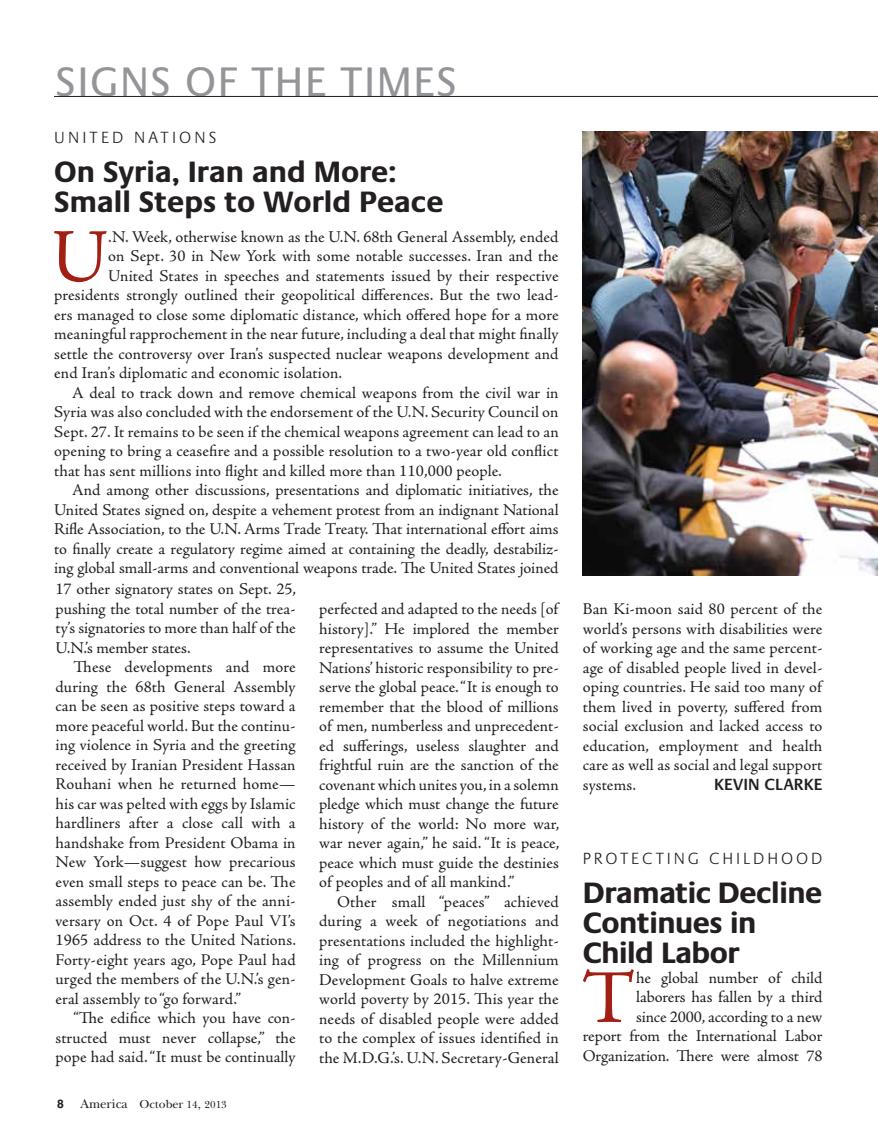
<style>
.page{position:relative;width:878px;height:1134px;background:#fff}
.page>*{position:absolute;margin:0;border:0;box-sizing:border-box;transform-origin:0 0}
.t1{font:76.2px "Adobe Jenson Pro";color:#a21f14}
.t2{font:42px "Praxis LT Pro";letter-spacing:.035em;color:#939598}
.t3{font:700 30px/30px "Praxis LT Pro";letter-spacing:-.015em;color:#231f20}
.t4{font:16.5px/19.5px "Adobe Jenson Pro";letter-spacing:.005em;color:#231f20;text-align:justify}
.t5{font:300 16.5px "Praxis LT Pro";letter-spacing:.175em;color:#231f20}
.t6{font:600 16.5px "Praxis LT Pro";letter-spacing:.01em;color:#231f20}
.t7{font:12.75px "New Baskerville ITC";color:#231f20}
.s1{font-family:"Helvetica LT Std";font-weight:700;font-size:12px}
.s2{font-size:12px}
.s3{font-size:10.5px}
</style>
<div class="page">
<hr style="left:54px;top:96px;width:824px;height:1px;background:#231f20">
<img style="left:583px;top:132px;width:295px;height:444px">
<h2 class="t2" style="left:56px;top:58px;width:403px">SIGNS OF THE TIMES</h2>
<p class="t5" style="left:54px;top:128px;width:164px">UNITED N ATIONS</p>
<h3 class="t3" style="left:54px;top:157px;width:391px">On Syria, Iran and More:<br>Small Steps to World Peace</h3>
<h1 class="t1" style="left:51px;top:214px;width:59px">U</h1>
<p class="t4" style="left:108px;top:227px;width:452px">.N. Week, otherwise known as the U.N. 68th General Assembly, ended</p>
<p class="t4" style="left:108px;top:247px;width:451px">on Sept. 30 in New York with some notable successes. Iran and the</p>
<p class="t4" style="left:108px;top:266px;width:452px">United States in speeches and statements issued by their respective</p>
<p class="t4" style="left:54px;top:286px;width:506px">presidents strongly outlined their geopolitical differences. But the two lead-</p>
<p class="t4" style="left:54px;top:305px;width:506px">ers managed to close some diplomatic distance, which offered hope for a more</p>
<p class="t4" style="left:54px;top:325px;width:506px">meaningful rapprochement in the near future, including a deal that might finally</p>
<p class="t4" style="left:54px;top:344px;width:506px">settle the controversy over Iran’s suspected nuclear weapons development and</p>
<p class="t4" style="left:54px;top:364px;width:289px">end Iran’s diplomatic and economic isolation.</p>
<p class="t4" style="left:72px;top:383px;width:488px">A deal to track down and remove chemical weapons from the civil war in</p>
<p class="t4" style="left:54px;top:403px;width:506px">Syria was also concluded with the endorsement of the U.N. Security Council on</p>
<p class="t4" style="left:54px;top:422px;width:506px">Sept. 27. It remains to be seen if the chemical weapons agreement can lead to an</p>
<p class="t4" style="left:54px;top:442px;width:506px">opening to bring a ceasefire and a possible resolution to a two-year old conflict</p>
<p class="t4" style="left:54px;top:461px;width:449px">that has sent millions into flight and killed more than 110,000 people.</p>
<p class="t4" style="left:72px;top:481px;width:488px">And among other discussions, presentations and diplomatic initiatives, the</p>
<p class="t4" style="left:54px;top:500px;width:506px">United States signed on, despite a vehement protest from an indignant National</p>
<p class="t4" style="left:54px;top:520px;width:506px">Rifle Association, to the U.N. Arms Trade Treaty. That international effort aims</p>
<p class="t4" style="left:54px;top:539px;width:506px">to finally create a regulatory regime aimed at containing the deadly, destabiliz-</p>
<p class="t4" style="left:54px;top:559px;width:506px">ing global small-arms and conventional weapons trade. The United States joined</p>
<p class="t4" style="left:56px;top:580px;width:242px">17 other signatory states on Sept. 25, pushing the total number of the trea&shy;ty’s signatories to more than half of the U.N.’s member states.</p>
<p class="t4" style="left:56px;top:658px;width:242px;text-indent:18px">These developments and more during the 68th General Assembly can be seen as positive steps toward a more peaceful world. But the continu&shy;ing violence in Syria and the greeting received by Iranian President Hassan Rouhani when he returned home— his car was pelted with eggs by Islamic hardliners after a close call with a handshake from President Obama in New York—suggest how precarious even small steps to peace can be. The assembly ended just shy of the anni&shy;versary on Oct. 4 of Pope Paul VI’s 1965 address to the United Nations.<br>Forty-eight years ago, Pope Paul had urged the members of the U.N.’s gen&shy;eral assembly to “go forward.”</p>
<p class="t4" style="left:56px;top:1009px;width:242px;text-indent:18px">“The edifice which you have con&shy;structed must never collapse,” the pope had said. “It must be continually</p>
<p class="t4" style="left:319px;top:600px;width:242px">perfected and adapted to the needs [of history].” He implored the member representatives to assume the United Nations’ historic responsibility to pre&shy;serve the global peace. “It is enough to remember that the blood of millions of men, numberless and unprecedent&shy;ed sufferings, useless slaughter and frightful ruin are the sanction of the covenant which unites you, in a solemn pledge which must change the future history of the world: No more war, war never again,” he said. “It is peace, peace which must guide the destinies of peoples and of all mankind.”</p>
<p class="t4" style="left:319px;top:892px;width:241px;text-indent:18px">Other small “peaces” achieved during a week of negotiations and presentations included the highlight&shy;ing of progress on the Millennium Development Goals to halve extreme world poverty by 2015. This year the needs of disabled people were added to the complex of issues identified in the M.D.G.’s. U.N. Secretary-General</p>
<p class="t7" style="left:57px;top:1097px;width:171px"><span class="s1">8</span> America <span class="s2">October</span> <span class="s3">14</span>, <span class="s3">2013</span></p>
<p class="t4" style="left:582px;top:599px;width:241px">Ban Ki-moon said 80 percent of the world’s persons with disabilities were of working age and the same percent&shy;age of disabled people lived in devel&shy;oping countries. He said too many of them lived in poverty, suffered from social exclusion and lacked access to education, employment and health care as well as social and legal support systems.</p>
<p class="t6" style="left:714px;top:774px;width:110px">KEVIN CLARKE</p>
<p class="t5" style="left:582px;top:849px;width:241px">PROTECTING CHILDHOOD</p>
<h3 class="t3" style="left:582px;top:878px;width:241px">Dramatic Decline<br>Continues in<br>Child Labor</h3>
<h1 class="t1" style="left:582px;top:955px;width:56px">T</h1>
<p class="t4" style="left:582px;top:968px;width:241px;text-align:right">he global number of child laborers has fallen by a third<br>since 2000, according to a new<br>report from the International Labor<br>Organization. There were almost 78</p>
</div>
